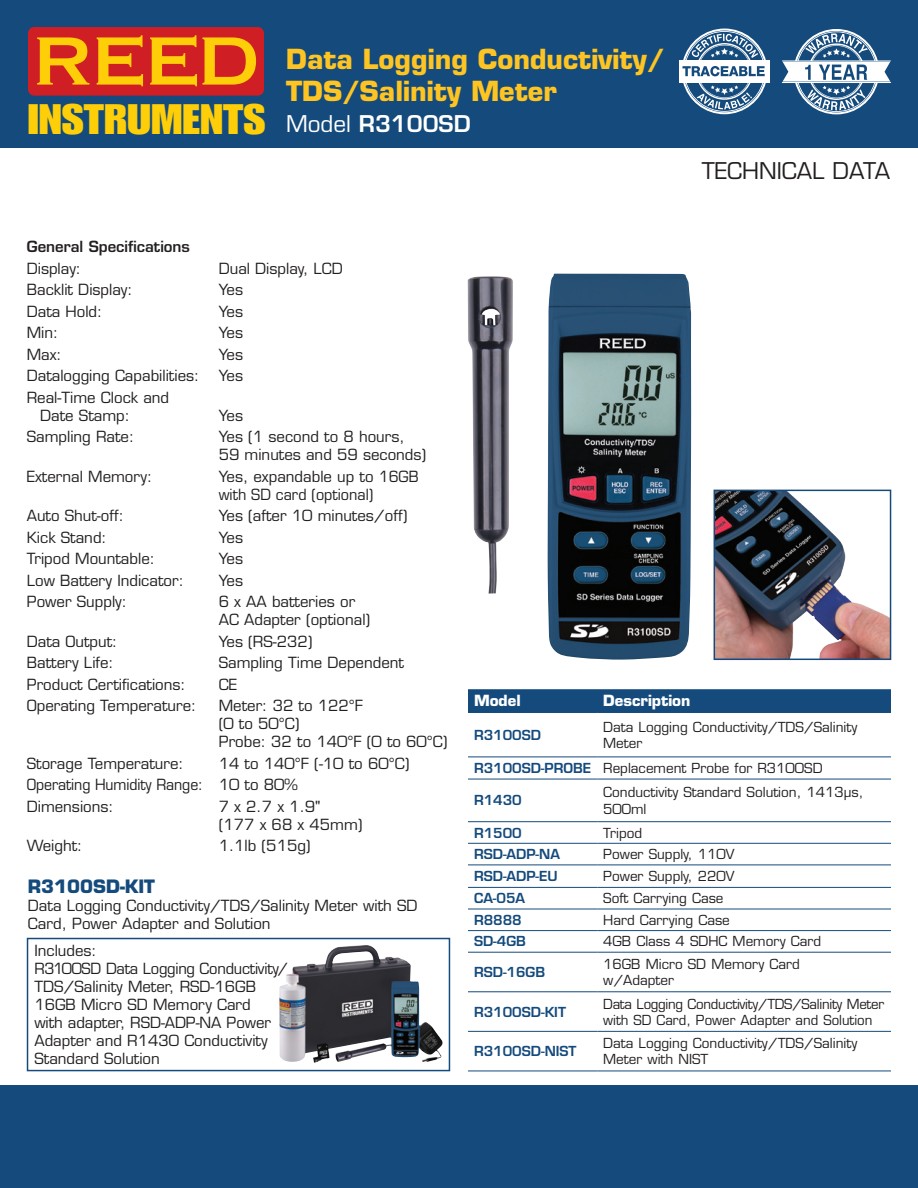
<style>
.page{position:relative;width:918px;height:1188px;background:#fff}
.page>*{position:absolute;margin:0;border:0;box-sizing:border-box;transform-origin:0 0}
.t1{font:41.7px "Impact LT Std";color:#fece08;scale:1.19 1}
.t2{font:41.7px "Impact LT Std";color:#231f20;scale:1.19 1}
.t3{font:700 27px/32.4px "Eurostile LT Std";color:#fec422}
.t4{font:22.5px "Eurostile LT Std";color:#231f20}
.t5{font:600 22.5px "Eurostile LT Std";color:#fff}
.t6{font:700 18px "Eurostile LT Std";color:#144a7c}
.t7{font:15px/18px "Eurostile LT Std";color:#231f20}
.t8{font:600 15px "Eurostile LT Std";color:#231f20}
.t9{font:700 15px "Eurostile LT Std";color:#fff}
.t10{font:13.5px/16.2px "Eurostile LT Std";color:#231f20}
.t11{font:600 13.5px "Eurostile LT Std";color:#144a7c}
.t12{font:13.5px/16.2px "Eurostile LT Std";letter-spacing:-.02em;color:#231f20}
.s1{font-weight:400}
.s2{font-weight:600;color:#144a7c}
</style>
<div class="page">
<div style="left:0;top:0;width:918px;height:148px;background:#144a7c"></div>
<div style="left:0;top:1085px;width:918px;height:103px;background:#144a7c"></div>
<svg style="left:782px;top:29px;width:109px;height:85px"></svg>
<div style="left:28px;top:27px;width:236px;height:69px;background:#d01e25;border-radius:6px"></div>
<svg style="left:37px;top:37px;width:52px;height:48px"></svg>
<svg style="left:97px;top:35px;width:46px;height:51px"></svg>
<svg style="left:150px;top:35px;width:106px;height:51px"></svg>
<svg style="left:683px;top:83px;width:83px;height:31px"></svg>
<div style="left:679px;top:62px;width:91px;height:19px;background:#fff"></div>
<hr style="left:679px;top:60px;width:91px;height:1px;background:#fff">
<hr style="left:679px;top:82px;width:91px;height:1px;background:#fff">
<svg style="left:682px;top:29px;width:84px;height:47px"></svg>
<div style="left:468px;top:689px;width:423px;height:23px;background:#144a7c"></div>
<hr style="left:468px;top:712px;width:129px;height:1px;background:#144a7c">
<hr style="left:468px;top:991px;width:129px;height:1px;background:#144a7c">
<hr style="left:468px;top:1031px;width:129px;height:1px;background:#144a7c">
<hr style="left:597px;top:712px;width:294px;height:1px;background:#144a7c">
<hr style="left:468px;top:757px;width:129px;height:1px;background:#144a7c">
<hr style="left:597px;top:757px;width:294px;height:1px;background:#144a7c">
<hr style="left:468px;top:779px;width:129px;height:1px;background:#144a7c">
<hr style="left:597px;top:779px;width:294px;height:1px;background:#144a7c">
<hr style="left:468px;top:821px;width:129px;height:1px;background:#144a7c">
<hr style="left:597px;top:821px;width:294px;height:1px;background:#144a7c">
<hr style="left:597px;top:991px;width:294px;height:1px;background:#144a7c">
<hr style="left:597px;top:1031px;width:294px;height:1px;background:#144a7c">
<hr style="left:468px;top:1071px;width:129px;height:1px;background:#144a7c">
<hr style="left:597px;top:1071px;width:294px;height:1px;background:#144a7c">
<hr style="left:468px;top:843px;width:129px;height:1px;background:#144a7c">
<hr style="left:597px;top:843px;width:294px;height:1px;background:#144a7c">
<hr style="left:468px;top:865px;width:129px;height:1px;background:#144a7c">
<hr style="left:597px;top:865px;width:294px;height:1px;background:#144a7c">
<hr style="left:468px;top:887px;width:129px;height:1px;background:#144a7c">
<hr style="left:597px;top:887px;width:294px;height:1px;background:#144a7c">
<hr style="left:468px;top:909px;width:129px;height:1px;background:#144a7c">
<hr style="left:597px;top:909px;width:294px;height:1px;background:#144a7c">
<hr style="left:468px;top:930px;width:129px;height:1px;background:#144a7c">
<hr style="left:597px;top:930px;width:294px;height:1px;background:#144a7c">
<hr style="left:468px;top:952px;width:129px;height:1px;background:#144a7c">
<hr style="left:597px;top:952px;width:294px;height:1px;background:#144a7c">
<img style="left:717px;top:493px;width:171px;height:164px">
<div style="left:714px;top:490px;width:177px;height:170px;border:2px solid #144a7c"></div>
<img style="left:468px;top:274px;width:223px;height:386px">
<div style="left:27px;top:938px;width:423px;height:133px;border:2px solid #144a7c"></div>
<img style="left:279px;top:945px;width:161px;height:118px">
<h1 class="t1" style="left:28px;top:95px;width:201px">INSTRUMENTS</h1>
<h2 class="t3" style="left:286px;top:43px;width:380px">Data Logging Conductivity/<br>TDS/Salinity Meter</h2>
<h3 class="t5" style="left:286px;top:110px;width:186px"><span class="s1">Model</span> R3100SD</h3>
<p class="t8" style="left:27px;top:237px;width:165px">General Specifications</p>
<p class="t7" style="left:27px;top:259px;width:56px">Display:</p>
<p class="t7" style="left:219px;top:259px;width:126px">Dual Display, LCD</p>
<p class="t7" style="left:27px;top:281px;width:107px">Backlit Display:</p>
<p class="t7" style="left:219px;top:281px;width:26px">Yes</p>
<p class="t7" style="left:27px;top:302px;width:77px">Data Hold:</p>
<p class="t7" style="left:219px;top:302px;width:26px">Yes</p>
<p class="t7" style="left:27px;top:324px;width:33px">Min:</p>
<p class="t7" style="left:219px;top:324px;width:26px">Yes</p>
<p class="t7" style="left:27px;top:345px;width:37px">Max:</p>
<p class="t7" style="left:219px;top:345px;width:26px">Yes</p>
<p class="t7" style="left:27px;top:367px;width:174px">Datalogging Capabilities:</p>
<p class="t7" style="left:219px;top:367px;width:26px">Yes</p>
<p class="t7" style="left:40px;top:388px;width:130px;text-indent:-14px">Real-Time Clock and<br>Date Stamp:</p>
<h1 class="t2" style="left:28px;top:249px;width:201px">INSTRUMENTS</h1>
<p class="t7" style="left:219px;top:406px;width:26px">Yes</p>
<h3 class="t4" style="left:702px;top:157px;width:190px">TECHNICAL DATA</h3>
<p class="t7" style="left:27px;top:428px;width:109px">Sampling Rate:</p>
<p class="t7" style="left:219px;top:428px;width:209px">Yes (1 second to 8 hours,<br>59 minutes and 59 seconds)</p>
<p class="t7" style="left:27px;top:467px;width:127px">External Memory:</p>
<p class="t7" style="left:219px;top:467px;width:201px">Yes, expandable up to 16GB with SD card (optional)</p>
<p class="t7" style="left:27px;top:507px;width:99px">Auto Shut-off:</p>
<p class="t7" style="left:219px;top:507px;width:190px">Yes (after 10 minutes/off)</p>
<p class="t7" style="left:27px;top:528px;width:82px">Kick Stand:</p>
<p class="t7" style="left:219px;top:528px;width:26px">Yes</p>
<p class="t7" style="left:27px;top:550px;width:130px">Tripod Mountable:</p>
<p class="t7" style="left:219px;top:550px;width:26px">Yes</p>
<p class="t7" style="left:27px;top:571px;width:159px">Low Battery Indicator:</p>
<p class="t7" style="left:219px;top:571px;width:26px">Yes</p>
<p class="t7" style="left:27px;top:593px;width:102px">Power Supply:</p>
<p class="t7" style="left:219px;top:593px;width:153px">6 x AA batteries or<br>AC Adapter (optional)</p>
<p class="t7" style="left:27px;top:632px;width:92px">Data Output:</p>
<p class="t7" style="left:219px;top:632px;width:95px">Yes (RS-232)</p>
<p class="t7" style="left:27px;top:654px;width:88px">Battery Life:</p>
<p class="t7" style="left:219px;top:654px;width:187px">Sampling Time Dependent</p>
<p class="t7" style="left:27px;top:675px;width:161px">Product Certifications:</p>
<p class="t7" style="left:219px;top:675px;width:20px">CE</p>
<p class="t7" style="left:27px;top:697px;width:171px">Operating Temperature:</p>
<p class="t7" style="left:219px;top:697px;width:230px">Meter: 32 to 122°F<br>(0 to 50°C)<br>Probe: 32 to 140°F (0 to 60°C)</p>
<p class="t7" style="left:27px;top:754px;width:159px">Storage Temperature:</p>
<p class="t7" style="left:27px;top:753px;width:384px;line-height:21.5px;text-indent:192px">14 to 140°F (-10 to 60°C)<br>Operating Humidity Range: 10 to 80%<br>Dimensions:</p>
<p class="t7" style="left:219px;top:797px;width:145px">7 x 2.7 x 1.9"<br>(177 x 68 x 45mm)</p>
<p class="t7" style="left:27px;top:837px;width:57px">Weight:</p>
<p class="t7" style="left:219px;top:837px;width:93px">1.1lb (515g)</p>
<p class="t6" style="left:28px;top:875px;width:129px">R3100SD-KIT</p>
<p class="t7" style="left:28px;top:896px;width:391px">Data Logging Conductivity/TDS/Salinity Meter with SD<br>Card, Power Adapter and Solution</p>
<p class="t7" style="left:34px;top:942px;width:255px">Includes:<br>R3100SD Data Logging Conductivity/<br>TDS/Salinity Meter, RSD-16GB<br>16GB Micro SD Memory Card<br>with adapter, RSD-ADP-NA Power<br>Adapter and R1430 Conductivity<br>Standard Solution</p>
<p class="t9" style="left:474px;top:692px;width:48px">Model</p>
<p class="t9" style="left:603px;top:692px;width:89px">Description</p>
<p class="t11" style="left:474px;top:726px;width:69px">R3100SD</p>
<p class="t10" style="left:603px;top:719px;width:256px">Data Logging Conductivity/TDS/Salinity<br>Meter</p>
<p class="t10" style="left:474px;top:760px;width:350px"><span class="s2">R3100SD-PROBE</span> Replacement Probe for R3100SD</p>
<p class="t11" style="left:474px;top:792px;width:49px">R1430</p>
<p class="t10" style="left:603px;top:784px;width:262px">Conductivity Standard Solution, 1413µs,<br>500ml</p>
<p class="t11" style="left:474px;top:824px;width:49px">R1500</p>
<p class="t10" style="left:603px;top:825px;width:40px">Tripod</p>
<p class="t11" style="left:474px;top:846px;width:87px">RSD-ADP-NA</p>
<p class="t10" style="left:603px;top:846px;width:133px">Power Supply, 110V</p>
<p class="t11" style="left:474px;top:868px;width:85px">RSD-ADP-EU</p>
<p class="t10" style="left:603px;top:868px;width:133px">Power Supply, 220V</p>
<p class="t11" style="left:474px;top:890px;width:53px">CA-05A</p>
<p class="t10" style="left:603px;top:890px;width:122px">Soft Carrying Case</p>
<p class="t11" style="left:474px;top:911px;width:49px">R8888</p>
<p class="t10" style="left:603px;top:912px;width:128px">Hard Carrying Case</p>
<p class="t11" style="left:474px;top:933px;width:53px">SD-4GB</p>
<p class="t10" style="left:603px;top:934px;width:219px">4GB Class 4 SDHC Memory Card</p>
<p class="t11" style="left:474px;top:964px;width:73px">RSD-16GB</p>
<p class="t10" style="left:603px;top:956px;width:198px">16GB Micro SD Memory Card w/Adapter</p>
<p class="t11" style="left:474px;top:1003px;width:93px">R3100SD-KIT</p>
<p class="t12" style="left:603px;top:996px;width:283px">Data Logging Conductivity/TDS/Salinity Meter with SD Card, Power Adapter and Solution</p>
<p class="t11" style="left:474px;top:1043px;width:104px">R3100SD-NIST</p>
<p class="t10" style="left:603px;top:1035px;width:256px">Data Logging Conductivity/TDS/Salinity<br>Meter with NIST</p>
</div>
